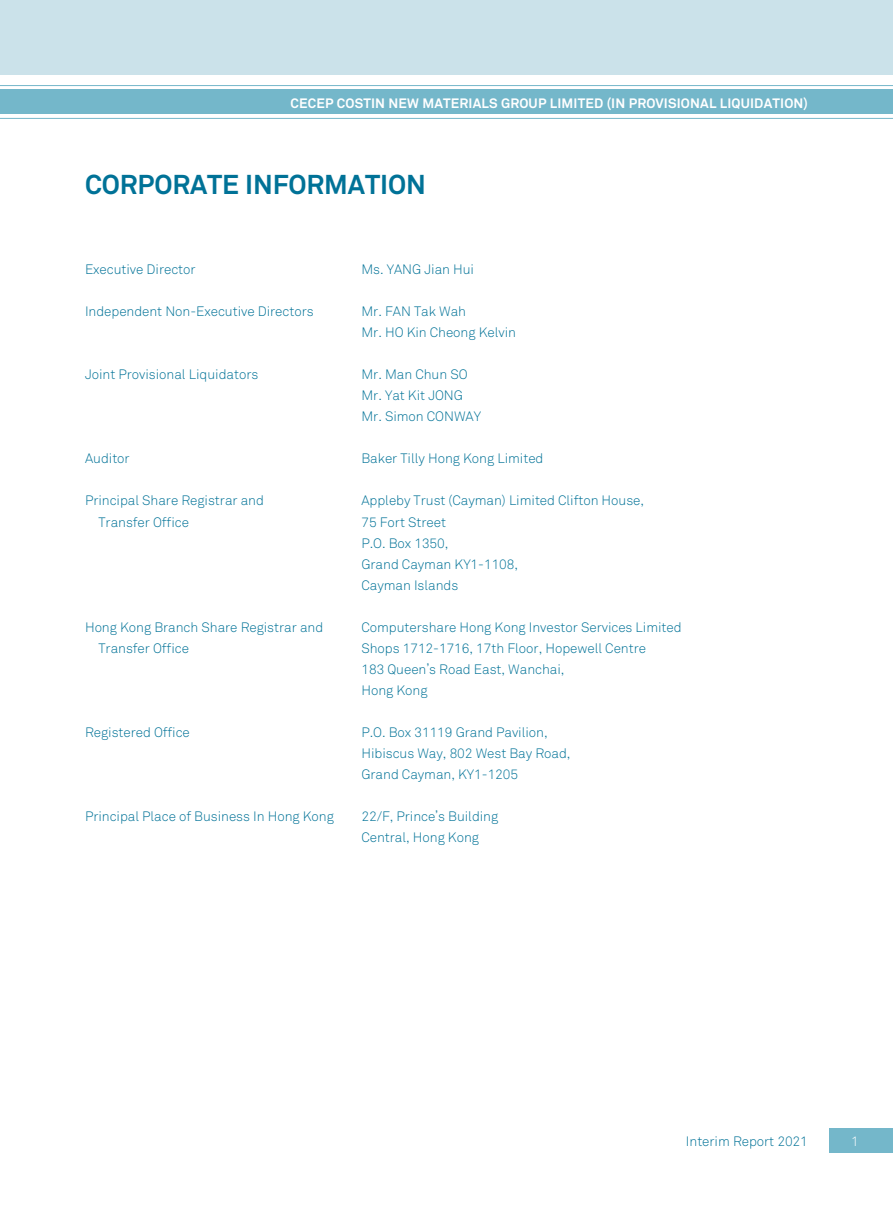
<style>
.page{position:relative;width:893px;height:1212px;background:#fff}
.page>*{position:absolute;margin:0;border:0;box-sizing:border-box;transform-origin:0 0}
.t1{font:700 27px "Akkurat Pro";letter-spacing:-.005em;color:#007297}
.t2{font:13.5px/21px "Akkurat Light Pro";letter-spacing:-.005em;color:#007297}
.t3{font:700 13.5px "Akkurat Pro";letter-spacing:.01em;color:#fff}
.t4{font:13.5px "Akkurat Light Pro";color:#fff}
</style>
<div class="page">
<div style="left:0;top:89px;width:893px;height:25px;background:#74b7ca"></div>
<hr style="left:0;top:85px;width:893px;height:1px;background:#74b7ca">
<hr style="left:0;top:118px;width:893px;height:1px;background:#74b7ca">
<div style="left:0;top:0;width:893px;height:75px;background:#cbe2ea"></div>
<div style="left:829px;top:1127px;width:64px;height:25px;background:#74b7ca"></div>
<p class="t3" style="left:290px;top:95px;width:519px">CECEP COSTIN NEW MATERIALS GROUP LIMITED (IN PROVISIONAL LIQUIDATION)</p>
<h1 class="t1" style="left:85px;top:168px;width:342px">CORPORATE INFORMATION</h1>
<p class="t2" style="left:85px;top:259px;width:112px">Executive Director</p>
<p class="t2" style="left:361px;top:259px;width:114px">Ms. YANG Jian Hui</p>
<p class="t2" style="left:85px;top:301px;width:230px">Independent Non-Executive Directors</p>
<p class="t2" style="left:361px;top:301px;width:156px">Mr. FAN Tak Wah<br>Mr. HO Kin Cheong Kelvin</p>
<p class="t2" style="left:85px;top:364px;width:175px">Joint Provisional Liquidators</p>
<p class="t2" style="left:361px;top:364px;width:121px">Mr. Man Chun SO<br>Mr. Yat Kit JONG<br>Mr. Simon CONWAY</p>
<p class="t2" style="left:85px;top:448px;width:46px">Auditor</p>
<p class="t2" style="left:361px;top:448px;width:184px">Baker Tilly Hong Kong Limited</p>
<p class="t2" style="left:98px;top:490px;width:167px;text-indent:-13px">Principal Share Registrar and<br>Transfer Office</p>
<p class="t2" style="left:361px;top:490px;width:284px">Appleby Trust (Cayman) Limited Clifton House,<br>75 Fort Street<br>P.O. Box 1350,<br>Grand Cayman KY1-1108,<br>Cayman Islands</p>
<p class="t2" style="left:98px;top:616px;width:226px;text-indent:-13px">Hong Kong Branch Share Registrar and<br>Transfer Office</p>
<p class="t2" style="left:361px;top:616px;width:322px">Computershare Hong Kong Investor Services Limited Shops 1712-1716, 17th Floor, Hopewell Centre<br>183 Queen’s Road East, Wanchai,<br>Hong Kong</p>
<p class="t2" style="left:85px;top:721px;width:106px">Registered Office</p>
<p class="t2" style="left:361px;top:721px;width:211px">P.O. Box 31119 Grand Pavilion,<br>Hibiscus Way, 802 West Bay Road,<br>Grand Cayman, KY1-1205</p>
<p class="t2" style="left:85px;top:805px;width:250px">Principal Place of Business In Hong Kong</p>
<p class="t2" style="left:361px;top:805px;width:138px">22/F, Prince’s Building<br>Central, Hong Kong</p>
<p class="t2" style="left:686px;top:1131px;width:123px">Interim Report 2021</p>
<p class="t4" style="left:851px;top:1133px;width:9px">1</p>
</div>
